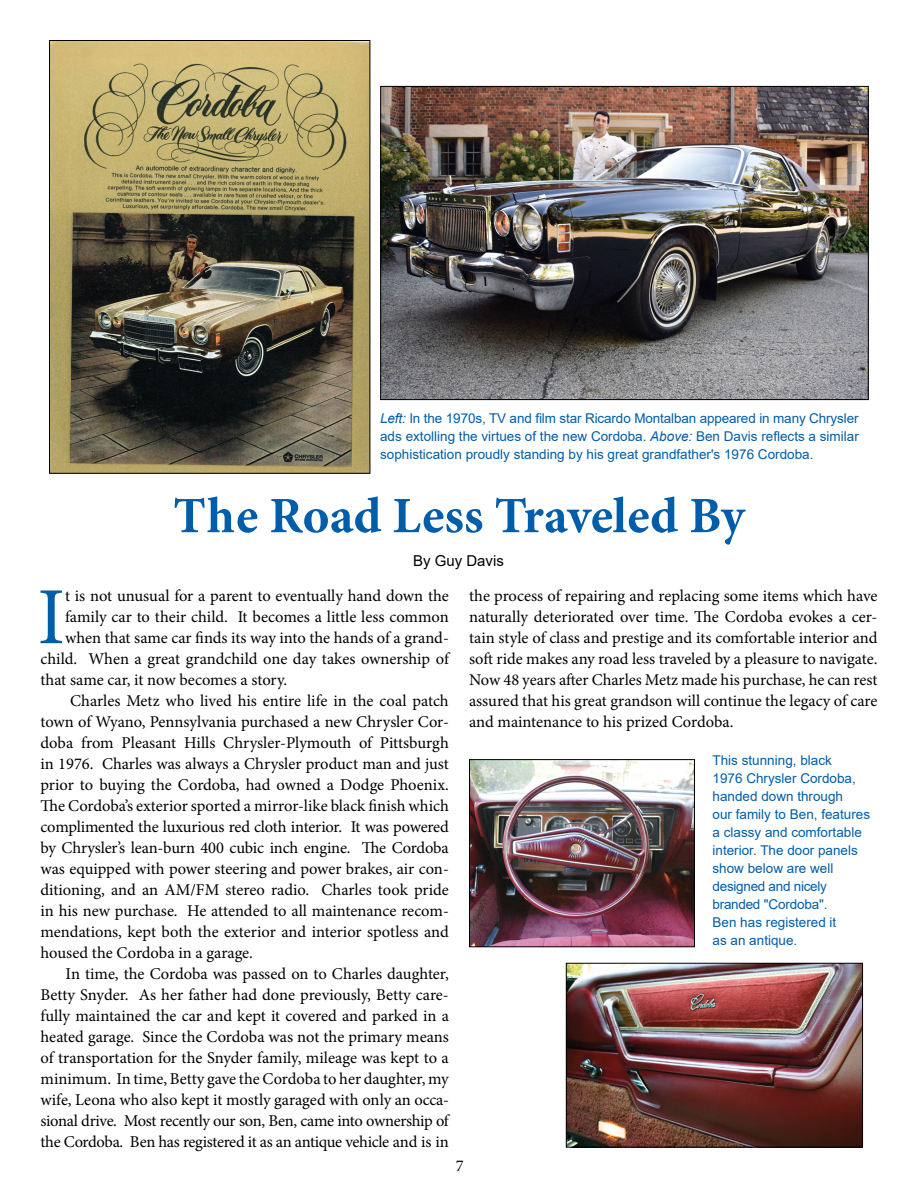
<style>
.page{position:relative;width:918px;height:1188px;background:#fff}
.page>*{position:absolute;margin:0;border:0;box-sizing:border-box;transform-origin:0 0}
.t1{font:81.15px "Minion Pro";color:#005daa}
.t2{font:700 51px "Minion Pro";color:#005daa}
.t3{font:16.5px/21px "Minion Pro";letter-spacing:-.005em;color:#000;text-align:justify}
.t4{font:16.5px "Minion Pro";letter-spacing:-.025em;color:#000}
.t5{font:15px "Arial";color:#000}
.t6{font:13.5px/18px "Arial";color:#005daa;text-align:justify}
.s1{font-style:italic}
</style>
<div class="page">
<img style="left:51px;top:42px;width:317px;height:430px">
<div style="left:49px;top:40px;width:321px;height:434px;border:1px solid #000"></div>
<img style="left:382px;top:88px;width:485px;height:310px">
<div style="left:380px;top:86px;width:489px;height:314px;border:1px solid #000"></div>
<img style="left:471px;top:761px;width:222px;height:184px">
<div style="left:469px;top:759px;width:226px;height:188px;border:1px solid #000"></div>
<img style="left:568px;top:965px;width:293px;height:181px">
<div style="left:566px;top:963px;width:297px;height:185px;border:1px solid #000"></div>
<p class="t6" style="left:380px;top:409px;width:480px"><span class="s1">Left:</span> In the 1970s, TV and film star Ricardo Montalban appeared in many Chrysler ads extolling the virtues of the new Cordoba. <span class="s1">Above:</span> Ben Davis reflects a similar sophistication proudly standing by his great grandfather's 1976 Cordoba.</p>
<h2 class="t2" style="left:173px;top:480px;width:573px">The Road Less Traveled By</h2>
<p class="t5" style="left:413px;top:551px;width:92px">By Guy Davis</p>
<p class="t3" style="left:469px;top:586px;width:410px">the process of repairing and replacing some items which have naturally deteriorated over time. The Cordoba evokes a cer&shy;tain style of class and prestige and its comfortable interior and soft ride makes any road less traveled by a pleasure to navigate.<br>Now 48 years after Charles Metz made his purchase, he can rest assured that his great grandson will continue the legacy of care and maintenance to his prized Cordoba.</p>
<h1 class="t1" style="left:37px;top:563px;width:29px">I</h1>
<p class="t3" style="left:65px;top:586px;width:385px">t is not unusual for a parent to eventually hand down the</p>
<p class="t3" style="left:65px;top:607px;width:385px">family car to their child. It becomes a little less common</p>
<p class="t3" style="left:65px;top:628px;width:385px">when that same car finds its way into the hands of a grand-</p>
<p class="t3" style="left:41px;top:649px;width:410px">child. When a great grandchild one day takes ownership of</p>
<p class="t3" style="left:41px;top:670px;width:248px">that same car, it now becomes a story.</p>
<p class="t3" style="left:70px;top:691px;width:380px">Charles Metz who lived his entire life in the coal patch</p>
<p class="t3" style="left:41px;top:712px;width:410px">town of Wyano, Pennsylvania purchased a new Chrysler Cor-</p>
<p class="t3" style="left:41px;top:733px;width:410px">doba from Pleasant Hills Chrysler-Plymouth of Pittsburgh</p>
<p class="t3" style="left:41px;top:754px;width:410px">in 1976. Charles was always a Chrysler product man and just</p>
<p class="t3" style="left:41px;top:775px;width:410px">prior to buying the Cordoba, had owned a Dodge Phoenix.</p>
<p class="t3" style="left:41px;top:796px;width:410px">The Cordoba’s exterior sported a mirror-like black finish which</p>
<p class="t3" style="left:41px;top:817px;width:410px">complimented the luxurious red cloth interior. It was powered</p>
<p class="t3" style="left:41px;top:838px;width:410px">by Chrysler’s lean-burn 400 cubic inch engine. The Cordoba</p>
<p class="t3" style="left:41px;top:859px;width:410px">was equipped with power steering and power brakes, air con-</p>
<p class="t3" style="left:41px;top:880px;width:410px">ditioning, and an AM/FM stereo radio. Charles took pride</p>
<p class="t3" style="left:41px;top:901px;width:410px">in his new purchase. He attended to all maintenance recom-</p>
<p class="t3" style="left:41px;top:922px;width:410px">mendations, kept both the exterior and interior spotless and</p>
<p class="t3" style="left:41px;top:943px;width:214px">housed the Cordoba in a garage.</p>
<p class="t3" style="left:66px;top:964px;width:385px">In time, the Cordoba was passed on to Charles daughter,</p>
<p class="t3" style="left:41px;top:985px;width:410px">Betty Snyder. As her father had done previously, Betty care-</p>
<p class="t3" style="left:41px;top:1006px;width:410px">fully maintained the car and kept it covered and parked in a</p>
<p class="t3" style="left:41px;top:1027px;width:410px">heated garage. Since the Cordoba was not the primary means</p>
<p class="t3" style="left:41px;top:1048px;width:410px">of transportation for the Snyder family, mileage was kept to a</p>
<p class="t3" style="left:41px;top:1069px;width:410px">minimum. In time, Betty gave the Cordoba to her daughter, my</p>
<p class="t3" style="left:41px;top:1090px;width:410px">wife, Leona who also kept it mostly garaged with only an occa-</p>
<p class="t4" style="left:41px;top:1110px;width:410px">sional drive. Most recently our son, Ben, came into ownership of</p>
<p class="t3" style="left:41px;top:1132px;width:410px">the Cordoba. Ben has registered it as an antique vehicle and is in</p>
<p class="t6" style="left:713px;top:751px;width:159px;text-align:left">This stunning, black<br>1976 Chrysler Cordoba, handed down through<br>our family to Ben, features a classy and comfortable interior. The door panels show below are well designed and nicely branded "Cordoba".<br>Ben has registered it<br>as an antique.</p>
<p class="t3" style="left:456px;top:1156px;width:9px">7</p>
</div>
